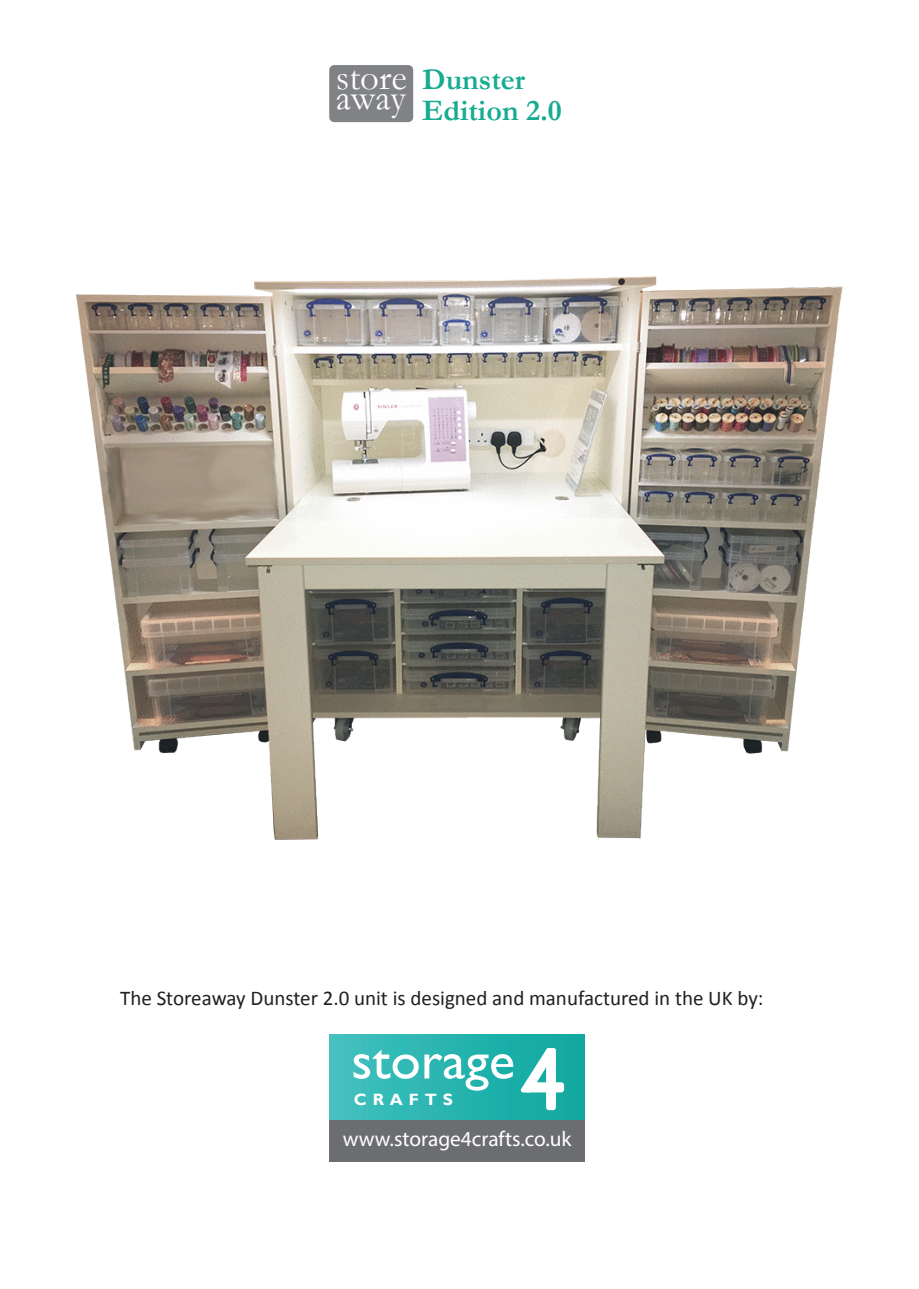
<style>
.page{position:relative;width:919px;height:1289px;background:#fff}
.page>*{position:absolute;margin:0;border:0;box-sizing:border-box;transform-origin:0 0}
.t1{font:53.25px "Gill Sans";color:#fff}
.t2{font:36.9px "Garamond";color:#fff}
.t3{font:700 30px/30px "Garamond";color:#17ab90}
.t4{font:21.3px "Myriad Pro";color:#fff}
.t5{font:21px "Calibri";color:#231f20}
.t6{font:700 16.35px "Gill Sans";letter-spacing:.35em;color:#fff}
</style>
<div class="page">
<div style="left:329px;top:65px;width:84px;height:57px;background:#808285;border-radius:5px"></div>
<div style="left:329px;top:1034px;width:256px;height:86px;background:linear-gradient(to right,#42c0c0,#0ea89e)"></div>
<div style="left:546px;top:1048px;width:10px;height:62px;background:#fff;border-radius:3px"></div>
<div style="left:524px;top:1082px;width:40px;height:10px;background:#fff;border-radius:3px"></div>
<svg style="left:520px;top:1048px;width:36px;height:44px"></svg>
<div style="left:329px;top:1120px;width:256px;height:42px;background:#6c6d70"></div>
<img style="left:77px;top:277px;width:765px;height:562px">
<h2 class="t2" style="left:336px;top:53px;width:72px">store</h2>
<h2 class="t2" style="left:336px;top:73px;width:72px">away</h2>
<h3 class="t3" style="left:422px;top:65px;width:141px">Dunster<br>Edition 2.0</h3>
<p class="t5" style="left:120px;top:983px;width:644px">The Storeaway Dunster 2.0 unit is designed and manufactured in the UK by:</p>
<h1 class="t1" style="left:351px;top:1029px;width:165px">storage</h1>
<p class="t6" style="left:354px;top:1089px;width:101px">CRAFTS</p>
<p class="t4" style="left:343px;top:1126px;width:230px">www.storage4crafts.co.uk</p>
</div>
